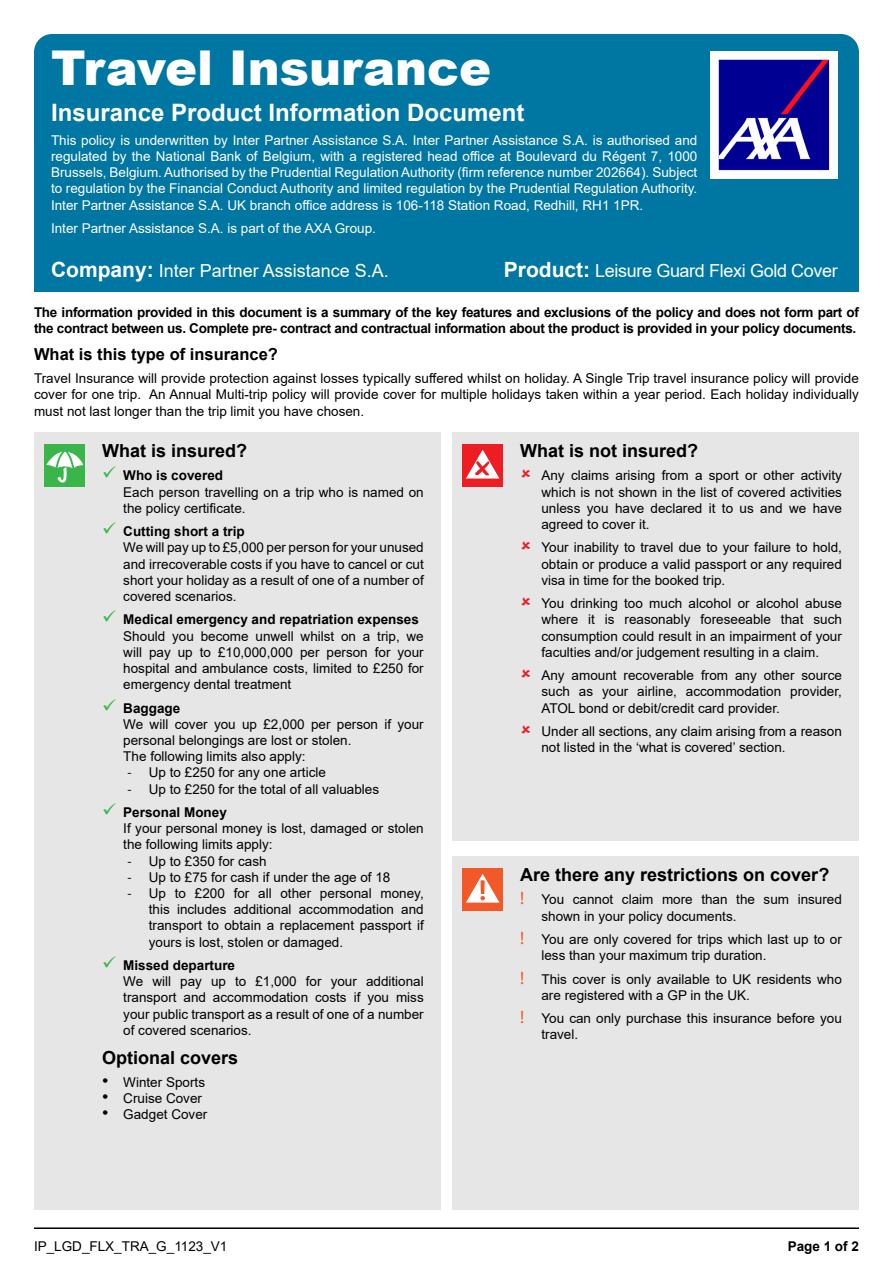
<style>
.page{position:relative;width:893px;height:1263px;background:#fff}
.page>*{position:absolute;margin:0;border:0;box-sizing:border-box;transform-origin:0 0}
.Travel_Insurance{font:900 48px "Arial";color:#fff}
.IPID{font:700 24px "Arial";color:#fff}
.Section_header{font:700 18px "Arial";color:#000}
.Company_Product{font:18px "Arial";color:#fff}
.Company_Product-2{font:18px "Arial";letter-spacing:-.02em;color:#fff}
.t1{font:700 16.5px "Arial";color:#000}
.Text{font:13.5px/16.2px "Arial";color:#000;text-align:justify}
.Insurer_disclosure{font:13.5px/16.2px "Arial";color:#fff;text-align:justify}
.t2{font:700 13.5px/16.2px "Arial";letter-spacing:-.02em;color:#000}
.t3{font:700 13.5px "Arial";color:#000}
.s1{font-weight:700;font-size:21px}
.s2{font-family:"Myriad Pro"}
.s3{font-size:18px}
.s4{font-family:"Myriad Pro";font-size:18px;color:#f1592a}
</style>
<div class="page">
<hr style="left:34px;top:1227px;width:825px;height:2px;background:#000">
<div style="left:34px;top:34px;width:825px;height:257px;background:#0076a3;border-radius:18px"></div>
<div style="left:34px;top:432px;width:407px;height:778px;background:#e6e6e6"></div>
<div style="left:44px;top:444px;width:41px;height:42px;background:#3ab54a"></div>
<svg style="left:46px;top:447px;width:38px;height:35px"></svg>
<div style="left:452px;top:432px;width:407px;height:409px;background:#e6e6e6"></div>
<div style="left:462px;top:444px;width:41px;height:42px;background:#ee1d23"></div>
<svg style="left:466px;top:450px;width:33px;height:28px"></svg>
<div style="left:710px;top:51px;width:128px;height:128px;background:#fff"></div>
<img style="left:718px;top:59px;width:112px;height:112px">
<div style="left:452px;top:856px;width:407px;height:354px;background:#e6e6e6"></div>
<div style="left:462px;top:868px;width:41px;height:42px;background:#f15929"></div>
<svg style="left:466px;top:874px;width:33px;height:29px"></svg>
<p class="Travel_Insurance" style="left:51px;top:33px;width:442px">Travel Insurance</p>
<p class="IPID" style="left:51px;top:96px;width:475px">Insurance Product Information Document</p>
<p class="Insurer_disclosure" style="left:51px;top:132px;width:648px">This policy is underwritten by Inter Partner Assistance S.A. Inter Partner Assistance S.A. is authorised and regulated by the National Bank of Belgium, with a registered head office at Boulevard du Régent 7, 1000<br>Brussels, Belgium. Authorised by the Prudential Regulation Authority (firm reference number 202664). Subject to regulation by the Financial Conduct Authority and limited regulation by the Prudential Regulation Authority.<br>Inter Partner Assistance S.A. UK branch office address is 106-118 Station Road, Redhill, RH1 1PR.</p>
<p class="Insurer_disclosure" style="left:51px;top:220px;width:326px">Inter Partner Assistance S.A. is part of the AXA Group.</p>
<p class="Company_Product" style="left:51px;top:258px;width:339px"><span class="s1">Company:</span> Inter Partner Assistance S.A.</p>
<p class="Company_Product-2" style="left:504px;top:258px;width:335px"><span class="s1">Product:</span> Leisure Guard Flexi Gold Cover</p>
<p class="t2" style="left:34px;top:304px;width:826px">The information provided in this document is a summary of the key features and exclusions of the policy and does not form part of the contract between us. Complete pre- contract and contractual information about the product is provided in your policy documents.</p>
<p class="t1" style="left:34px;top:342px;width:245px">What is this type of insurance?</p>
<p class="Text" style="left:34px;top:370px;width:826px">Travel Insurance will provide protection against losses typically suffered whilst on holiday. A Single Trip travel insurance policy will provide cover for one trip. An Annual Multi-trip policy will provide cover for multiple holidays taken within a year period. Each holiday individually must not last longer than the trip limit you have chosen.</p>
<p class="Section_header" style="left:102px;top:438px;width:147px">What is insured?</p>
<p class="t3" style="left:123px;top:466px;width:101px">Who is covered</p>
<p class="Text" style="left:123px;top:484px;width:302px">Each person travelling on a trip who is named on the policy certificate.</p>
<p class="t3" style="left:123px;top:522px;width:123px">Cutting short a trip</p>
<p class="Text" style="left:123px;top:539px;width:302px">We will pay up to £5,000 per person for your unused and irrecoverable costs if you have to cancel or cut short your holiday as a result of one of a number of covered scenarios.</p>
<p class="t3" style="left:123px;top:610px;width:297px">Medical emergency and repatriation expenses</p>
<p class="Text" style="left:123px;top:628px;width:302px">Should you become unwell whilst on a trip, we will pay up to £10,000,000 per person for your hospital and ambulance costs, limited to £250 for emergency dental treatment</p>
<p class="t3" style="left:123px;top:698px;width:59px">Baggage</p>
<p class="Text" style="left:123px;top:716px;width:302px">We will cover you up £2,000 per person if your personal belongings are lost or stolen.</p>
<p class="Text" style="left:123px;top:748px;width:184px">The following limits also apply:</p>
<p class="Text" style="left:128px;top:764px;width:200px"><span class="s2">-</span> Up to £250 for any one article</p>
<p class="Text" style="left:128px;top:781px;width:253px"><span class="s2">-</span> Up to £250 for the total of all valuables</p>
<p class="t3" style="left:123px;top:803px;width:105px">Personal Money</p>
<p class="Text" style="left:123px;top:820px;width:302px">If your personal money is lost, damaged or stolen the following limits apply:</p>
<p class="Text" style="left:128px;top:853px;width:141px"><span class="s2">-</span> Up to £350 for cash</p>
<p class="Text" style="left:128px;top:869px;width:264px"><span class="s2">-</span> Up to £75 for cash if under the age of 18</p>
<p class="Text" style="left:149px;top:885px;width:276px;text-indent:-21px"><span class="s2">-</span> Up to £200 for all other personal money, this includes additional accommodation and transport to obtain a replacement passport if yours is lost, stolen or damaged.</p>
<p class="t3" style="left:123px;top:956px;width:113px">Missed departure</p>
<p class="Text" style="left:123px;top:973px;width:302px">We will pay up to £1,000 for your additional transport and accommodation costs if you miss your public transport as a result of one of a number of covered scenarios.</p>
<p class="Section_header" style="left:102px;top:1045px;width:138px">Optional covers</p>
<p class="Text" style="left:102px;top:1074px;width:105px"><span class="s3">•</span> Winter Sports</p>
<p class="Text" style="left:102px;top:1090px;width:102px"><span class="s3">•</span> Cruise Cover</p>
<p class="Text" style="left:102px;top:1106px;width:107px"><span class="s3">•</span> Gadget Cover</p>
<p class="Section_header" style="left:520px;top:438px;width:180px">What is not insured?</p>
<p class="Text" style="left:541px;top:467px;width:302px">Any claims arising from a sport or other activity which is not shown in the list of covered activities unless you have declared it to us and we have agreed to cover it.</p>
<p class="Text" style="left:541px;top:539px;width:302px">Your inability to travel due to your failure to hold, obtain or produce a valid passport or any required visa in time for the booked trip.</p>
<p class="Text" style="left:541px;top:595px;width:302px">You drinking too much alcohol or alcohol abuse where it is reasonably foreseeable that such consumption could result in an impairment of your faculties and/or judgement resulting in a claim.</p>
<p class="Text" style="left:541px;top:667px;width:302px">Any amount recoverable from any other source such as your airline, accommodation provider, ATOL bond or debit/credit card provider.</p>
<p class="Text" style="left:541px;top:723px;width:302px">Under all sections, any claim arising from a reason not listed in the ‘what is covered’ section.</p>
<p class="Section_header" style="left:520px;top:862px;width:311px">Are there any restrictions on cover?</p>
<p class="Text" style="left:541px;top:891px;width:302px;text-indent:-21px"><span class="s4">!</span> You cannot claim more than the sum insured shown in your policy documents.</p>
<p class="Text" style="left:541px;top:931px;width:302px;text-indent:-21px"><span class="s4">!</span> You are only covered for trips which last up to or less than your maximum trip duration.</p>
<p class="Text" style="left:541px;top:971px;width:302px;text-indent:-21px"><span class="s4">!</span> This cover is only available to UK residents who are registered with a GP in the UK.</p>
<p class="Text" style="left:541px;top:1010px;width:302px;text-indent:-21px"><span class="s4">!</span> You can only purchase this insurance before you travel.</p>
<p class="Text" style="left:34px;top:1238px;width:195px">IP_LGD_FLX_TRA_G_1123_V1</p>
<p class="t2" style="left:788px;top:1238px;width:73px">Page 1 of 2</p>
</div>
